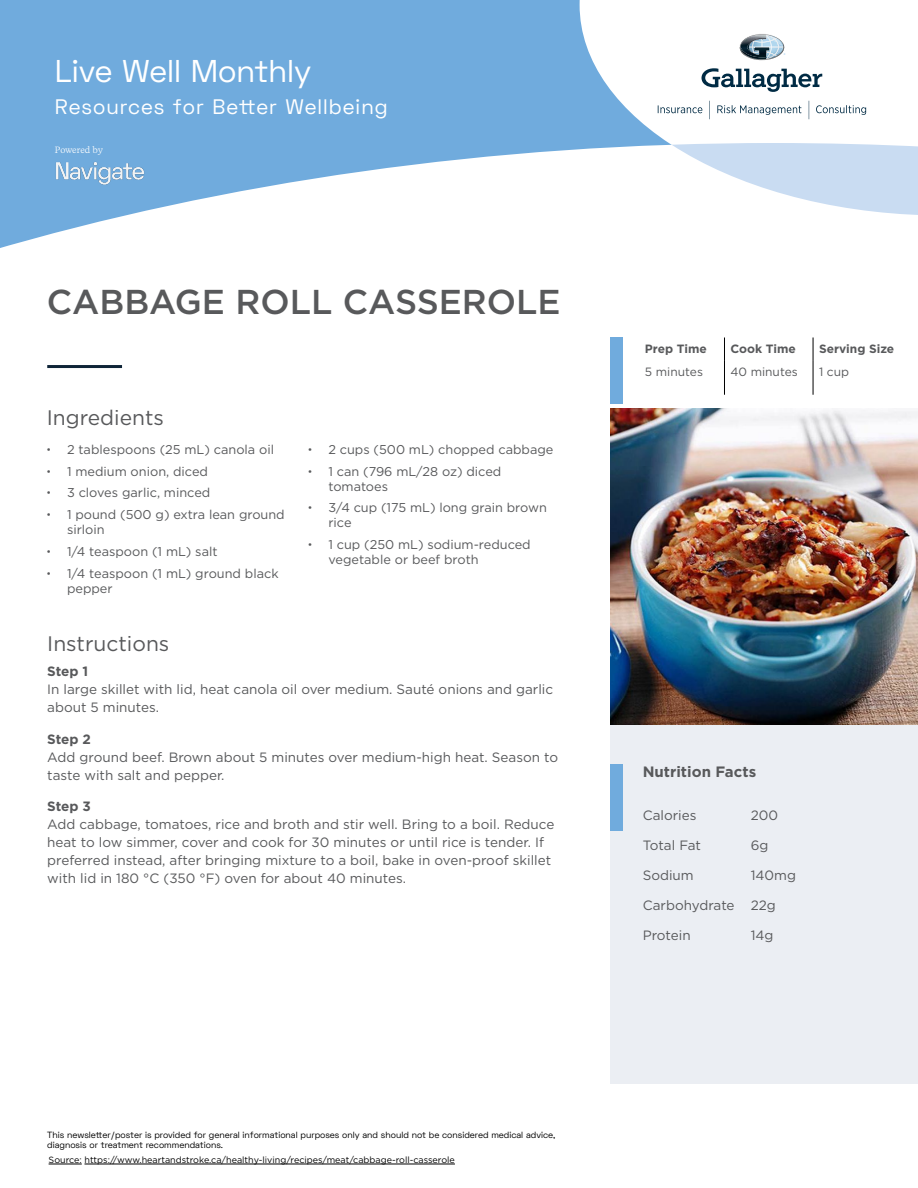
<style>
.page{position:relative;width:918px;height:1188px;background:#fff}
.page>*{position:absolute;margin:0;border:0;box-sizing:border-box;transform-origin:0 0}
.t1{font:500 34.5px "Gotham";color:#58595b}
.t2{font:31.5px "Space Grotesk";color:#fff}
.t3{font:21px "Space Grotesk";letter-spacing:.05em;color:#fff}
.t4{font:21px "Gotham";color:#58595b}
.t5{font:700 15px "Gotham";color:#58595b}
.t6{font:13.5px/18px "Gotham";color:#58595b}
.t7{font:700 13.5px "Gotham";letter-spacing:-.005em;color:#58595b}
.t8{font:12.75px/15px "Gotham";color:#58595b}
.t9{font:700 12px "Gotham";color:#58595b}
.t10{font:12px "Gotham";color:#58595b}
.t11{font:9px/10.5px "Space Grotesk";color:#000}
.t12{font:9px "Gotham";color:#000}
.t13{font:9px "Recife Text";letter-spacing:-.01em;color:#fff}
.s1{font-family:"Space Grotesk";font-weight:300}
</style>
<div class="page">
<svg style="left:0;top:0;width:580px;height:248px;fill:#70abdd"></svg>
<svg style="left:580px;top:15px;width:287px;height:135px"></svg>
<svg style="left:672px;top:143px;width:246px;height:72px"></svg>
<img style="left:55px;top:143px;width:109px;height:55px">
<svg style="left:702px;top:68px;width:120px;height:24px"></svg>
<svg style="left:658px;top:105px;width:44px;height:8px"></svg>
<svg style="left:717px;top:105px;width:84px;height:10px"></svg>
<svg style="left:816px;top:105px;width:50px;height:10px"></svg>
<svg style="left:809px;top:101px;width:1px;height:18px"></svg>
<svg style="left:709px;top:101px;width:1px;height:18px"></svg>
<svg style="left:740px;top:34px;width:45px;height:26px"></svg>
<img style="left:611px;top:409px;width:307px;height:316px">
<div style="left:611px;top:725px;width:307px;height:359px;background:#ebeef3"></div>
<div style="left:610px;top:765px;width:13px;height:66px;background:#70abdd"></div>
<div style="left:610px;top:338px;width:13px;height:66px;background:#70abdd"></div>
<hr style="left:47px;top:365px;width:75px;height:3px;background:#0e2437">
<hr style="left:49px;top:1164px;width:33px;height:1px;background:#000">
<hr style="left:84px;top:1164px;width:371px;height:1px;background:#000">
<svg style="left:724px;top:337px;width:1px;height:23px"></svg>
<svg style="left:813px;top:337px;width:1px;height:23px"></svg>
<hr style="left:724px;top:360px;width:1px;height:35px;background:#000">
<hr style="left:813px;top:360px;width:1px;height:35px;background:#000">
<h2 class="t2" style="left:55px;top:51px;width:258px">Live Well Monthly</h2>
<h3 class="t3" style="left:55px;top:93px;width:334px">Resources for Better Wellbeing</h3>
<p class="t13" style="left:55px;top:143px;width:50px">Powered by</p>
<h1 class="t1" style="left:47px;top:280px;width:515px">CABBAGE ROLL CASSEROLE</h1>
<h3 class="t4" style="left:47px;top:404px;width:119px">Ingredients</h3>
<p class="t8" style="left:47px;top:442px;width:229px"><span class="s1">•</span> 2 tablespoons (25 mL) canola oil</p>
<p class="t8" style="left:47px;top:463px;width:163px"><span class="s1">•</span> 1 medium onion, diced</p>
<p class="t8" style="left:47px;top:485px;width:165px"><span class="s1">•</span> 3 cloves garlic, minced</p>
<p class="t8" style="left:67px;top:507px;width:219px;text-indent:-20px"><span class="s1">•</span> 1 pound (500 g) extra lean ground sirloin</p>
<p class="t8" style="left:47px;top:544px;width:172px"><span class="s1">•</span> 1/4 teaspoon (1 mL) salt</p>
<p class="t8" style="left:67px;top:565px;width:213px;text-indent:-20px"><span class="s1">•</span> 1/4 teaspoon (1 mL) ground black pepper</p>
<p class="t8" style="left:308px;top:442px;width:247px"><span class="s1">•</span> 2 cups (500 mL) chopped cabbage</p>
<p class="t8" style="left:328px;top:463px;width:174px;text-indent:-20px"><span class="s1">•</span> 1 can (796 mL/28 oz) diced tomatoes</p>
<p class="t8" style="left:328px;top:500px;width:220px;text-indent:-20px"><span class="s1">•</span> 3/4 cup (175 mL) long grain brown rice</p>
<p class="t8" style="left:328px;top:537px;width:204px;text-indent:-20px"><span class="s1">•</span> 1 cup (250 mL) sodium-reduced vegetable or beef broth</p>
<h3 class="t4" style="left:47px;top:630px;width:124px">Instructions</h3>
<p class="t7" style="left:47px;top:662px;width:43px">Step 1</p>
<p class="t6" style="left:47px;top:680px;width:508px">In large skillet with lid, heat canola oil over medium. Sauté onions and garlic about 5 minutes.</p>
<p class="t7" style="left:47px;top:730px;width:45px">Step 2</p>
<p class="t6" style="left:47px;top:747px;width:512px">Add ground beef. Brown about 5 minutes over medium-high heat. Season to taste with salt and pepper.</p>
<p class="t7" style="left:47px;top:797px;width:45px">Step 3</p>
<p class="t6" style="left:47px;top:815px;width:509px">Add cabbage, tomatoes, rice and broth and stir well. Bring to a boil. Reduce heat to low simmer, cover and cook for 30 minutes or until rice is tender. If preferred instead, after bringing mixture to a boil, bake in oven-proof skillet with lid in 180 °C (350 °F) oven for about 40 minutes.</p>
<p class="t11" style="left:47px;top:1129px;width:510px">This newsletter/poster is provided for general informational purposes only and should not be considered medical advice, diagnosis or treatment recommendations.</p>
<p class="t12" style="left:49px;top:1154px;width:408px">Source: https://www.heartandstroke.ca/healthy-living/recipes/meat/cabbage-roll-casserole</p>
<p class="t9" style="left:645px;top:341px;width:63px">Prep Time</p>
<p class="t9" style="left:730px;top:341px;width:67px">Cook Time</p>
<p class="t9" style="left:819px;top:341px;width:77px">Serving Size</p>
<p class="t10" style="left:645px;top:364px;width:60px">5 minutes</p>
<p class="t10" style="left:730px;top:364px;width:69px">40 minutes</p>
<p class="t10" style="left:819px;top:364px;width:32px">1 cup</p>
<p class="t5" style="left:643px;top:761px;width:115px">Nutrition Facts</p>
<p class="t6" style="left:643px;top:806px;width:55px">Calories</p>
<p class="t6" style="left:751px;top:806px;width:29px">200</p>
<p class="t6" style="left:643px;top:836px;width:60px">Total Fat</p>
<p class="t6" style="left:751px;top:836px;width:19px">6g</p>
<p class="t6" style="left:643px;top:866px;width:52px">Sodium</p>
<p class="t6" style="left:751px;top:866px;width:47px">140mg</p>
<p class="t6" style="left:643px;top:896px;width:135px">Carbohydrate 22g</p>
<p class="t6" style="left:643px;top:926px;width:50px">Protein</p>
<p class="t6" style="left:751px;top:926px;width:24px">14g</p>
</div>
